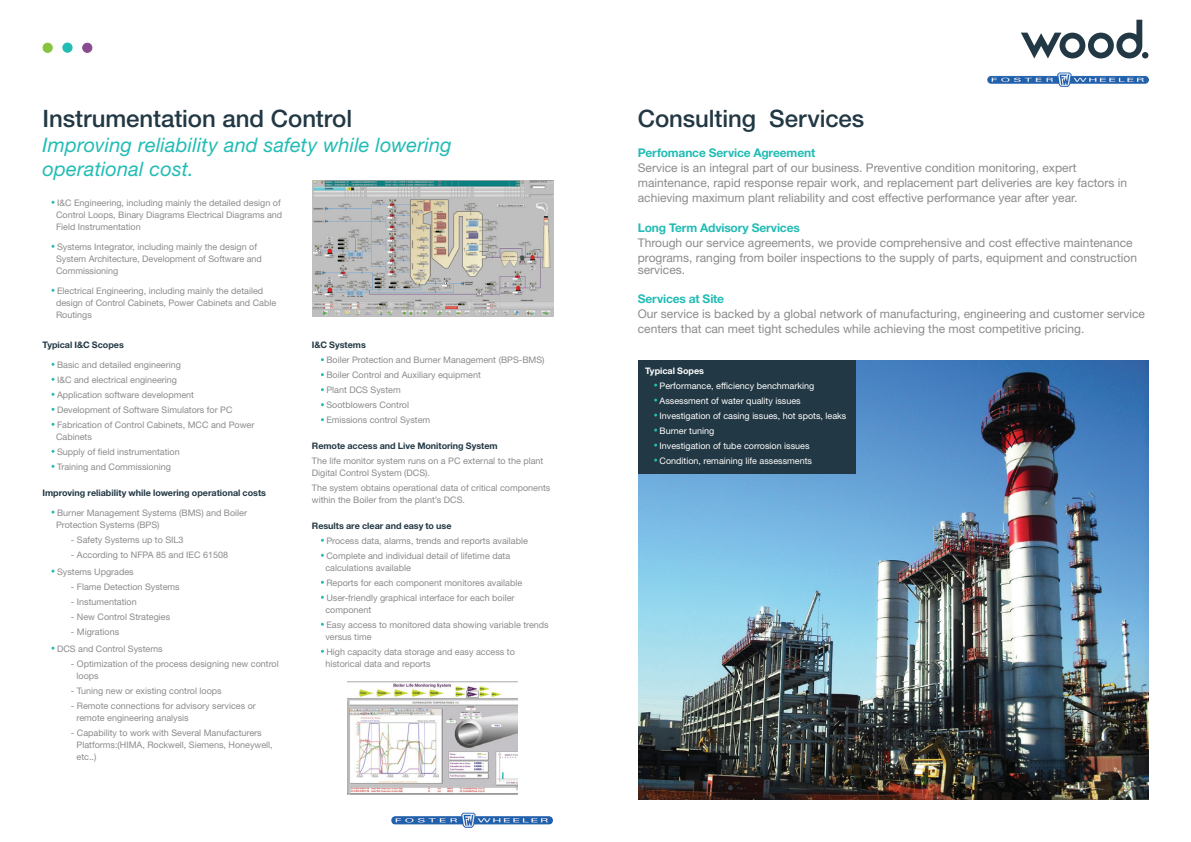
<style>
.page{position:relative;width:1191px;height:842px;background:#fff}
.page>*{position:absolute;margin:0;border:0;box-sizing:border-box;transform-origin:0 0}
.t1{font:500 24px "Helvetica Neue LT Std";letter-spacing:-.005em;color:#223844}
.t2{font:italic 20px/24px "Helvetica Neue LT Std";letter-spacing:.01em;color:#22bcb5}
.t3{font:12px/15px "Helvetica Neue LT Std";color:#8b8a8d}
.t4{font:700 12px "Helvetica Neue LT Std";letter-spacing:-.015em;color:#22bcb5}
.t5{font:9px/15px "Helvetica Neue LT Std";color:#8b8a8d}
.t6{font:9px/15px "Helvetica Neue LT Std";color:#fff}
.t7{font:700 9px "Helvetica Neue LT Std";color:#223844}
.t8{font:700 9px "Helvetica Neue LT Std";color:#fff}
</style>
<div class="page">
<img style="left:638px;top:360px;width:510px;height:439px">
<img style="left:391px;top:812px;width:162px;height:16px">
<svg style="left:1021px;top:20px;width:127px;height:38px"></svg>
<img style="left:987px;top:72px;width:162px;height:15px">
<div style="left:63px;top:43px;width:9px;height:9px;background:#22bcb5;border-radius:50%"></div>
<div style="left:62px;top:43px;width:11px;height:10px;border:1px solid #22bcb5;border-radius:50%"></div>
<div style="left:43px;top:43px;width:9px;height:9px;background:#86c43f;border-radius:50%"></div>
<div style="left:43px;top:43px;width:10px;height:10px;border:1px solid #86c43f;border-radius:50%"></div>
<div style="left:83px;top:43px;width:9px;height:9px;background:#884b91;border-radius:50%"></div>
<div style="left:82px;top:43px;width:10px;height:10px;border:1px solid #884b91;border-radius:50%"></div>
<img style="left:313px;top:181px;width:240px;height:135px">
<img style="left:348px;top:681px;width:170px;height:114px">
<div style="left:638px;top:360px;width:217px;height:113px;background:#223844"></div>
<h1 class="t1" style="left:43px;top:104px;width:311px">Instrumentation and Control</h1>
<h1 class="t1" style="left:638px;top:104px;width:228px">Consulting Services</h1>
<h3 class="t4" style="left:638px;top:145px;width:179px">Perfomance Service Agreement</h3>
<p class="t3" style="left:638px;top:160px;width:491px">Service is an integral part of our business. Preventive condition monitoring, expert maintenance, rapid response repair work, and replacement part deliveries are key factors in achieving maximum plant reliability and cost effective performance year after year.</p>
<h3 class="t4" style="left:638px;top:220px;width:163px">Long Term Advisory Services</h3>
<h3 class="t3" style="left:638px;top:235px;width:501px">Through our service agreements, we provide comprehensive and cost effective maintenance programs, ranging from boiler inspections to the supply of parts, equipment and construction</h3>
<h3 class="t3" style="left:638px;top:262px;width:49px">services.</h3>
<h3 class="t4" style="left:638px;top:291px;width:88px">Services at Site</h3>
<h3 class="t3" style="left:638px;top:306px;width:508px">Our service is backed by a global network of manufacturing, engineering and customer service centers that can meet tight schedules while achieving the most competitive pricing.</h3>
<h2 class="t2" style="left:43px;top:132px;width:411px">Improving reliability and safety while lowering operational cost.</h2>
<p class="t5" style="left:56px;top:196px;width:228px;line-height:12px">I&amp;C Engineering, including mainly the detailed design of<br>Control Loops, Binary Diagrams Electrical Diagrams and<br>Field Instrumentation</p>
<p class="t5" style="left:56px;top:240px;width:207px;line-height:12px">Systems Integrator, including mainly the design of<br>System Architecture, Development of Software and<br>Commissioning</p>
<p class="t5" style="left:56px;top:284px;width:222px;line-height:12px">Electrical Engineering, including mainly the detailed design of Control Cabinets, Power Cabinets and Cable<br>Routings</p>
<p class="t7" style="left:43px;top:339px;width:83px">Typical I&amp;C Scopes</p>
<p class="t5" style="left:57px;top:357px;width:199px">Basic and detailed engineering<br>I&amp;C and electrical engineering<br>Application software development<br>Development of Software Simulators for PC Fabrication of Control Cabinets, MCC and Power</p>
<p class="t5" style="left:56px;top:429px;width:125px">Cabinets<br>Supply of field instrumentation<br>Training and Commissioning</p>
<p class="t7" style="left:43px;top:487px;width:225px">Improving reliability while lowering operational costs</p>
<p class="t5" style="left:56px;top:506px;width:193px;line-height:12px">Burner Management Systems (BMS) and Boiler<br>Protection Systems (BPS)</p>
<p class="t5" style="left:71px;top:532px;width:114px">- Safety Systems up to SIL3</p>
<p class="t5" style="left:57px;top:546px;width:173px;line-height:17px;text-indent:14px">- According to NFPA 85 and IEC 61508<br>Systems Upgrades</p>
<p class="t5" style="left:71px;top:579px;width:110px">- Flame Detection Systems</p>
<p class="t5" style="left:71px;top:594px;width:67px">- Instumentation</p>
<p class="t5" style="left:71px;top:609px;width:101px">- New Control Strategies</p>
<p class="t5" style="left:57px;top:623px;width:107px;line-height:17px;text-indent:14px">- Migrations<br>DCS and Control Systems</p>
<p class="t5" style="left:77px;top:657px;width:204px;line-height:12px;text-indent:-6px">- Optimization of the process designing new control loops</p>
<p class="t5" style="left:71px;top:683px;width:152px">- Tuning new or existing control loops</p>
<p class="t5" style="left:77px;top:699px;width:181px;line-height:12px;text-indent:-6px">- Remote connections for advisory services or remote engineering analysis</p>
<p class="t5" style="left:77px;top:726px;width:198px;line-height:12px;text-indent:-6px">- Capability to work with Several Manufacturers<br>Platforms:(HIMA, Rockwell, Siemens, Honeywell, etc..)</p>
<p class="t7" style="left:312px;top:339px;width:55px">I&amp;C Systems</p>
<p class="t5" style="left:326px;top:352px;width:220px">Boiler Protection and Burner Management (BPS-BMS)<br>Boiler Control and Auxiliary equipment<br>Plant DCS System<br>Sootblowers Control<br>Emissions control System</p>
<p class="t7" style="left:312px;top:440px;width:187px">Remote access and Live Monitoring System</p>
<p class="t5" style="left:312px;top:455px;width:233px;line-height:12px">The life monitor system runs on a PC external to the plant<br>Digital Control System (DCS).</p>
<p class="t5" style="left:312px;top:482px;width:240px;line-height:12px">The system obtains operational data of critical components within the Boiler from the plant’s DCS.</p>
<p class="t7" style="left:312px;top:520px;width:141px">Results are clear and easy to use</p>
<p class="t5" style="left:326px;top:533px;width:203px">Process data, alarms, trends and reports available<br>Complete and individual detail of lifetime data</p>
<p class="t5" style="left:325px;top:560px;width:198px">calculations available<br>Reports for each component monitores available<br>User-friendly graphical interface for each boiler</p>
<p class="t5" style="left:325px;top:602px;width:225px">component<br>Easy access to monitored data showing variable trends</p>
<p class="t5" style="left:325px;top:629px;width:191px">versus time<br>High capacity data storage and easy access to</p>
<p class="t5" style="left:325px;top:656px;width:107px">historical data and reports</p>
<p class="t8" style="left:645px;top:365px;width:60px">Typical Sopes</p>
<p class="t6" style="left:659px;top:378px;width:188px">Performance, efficiency benchmarking Assessment of water quality issues Investigation of casing issues, hot spots, leaks Burner tuning<br>Investigation of tube corrosion issues Condition, remaining life assessments</p>
</div>
